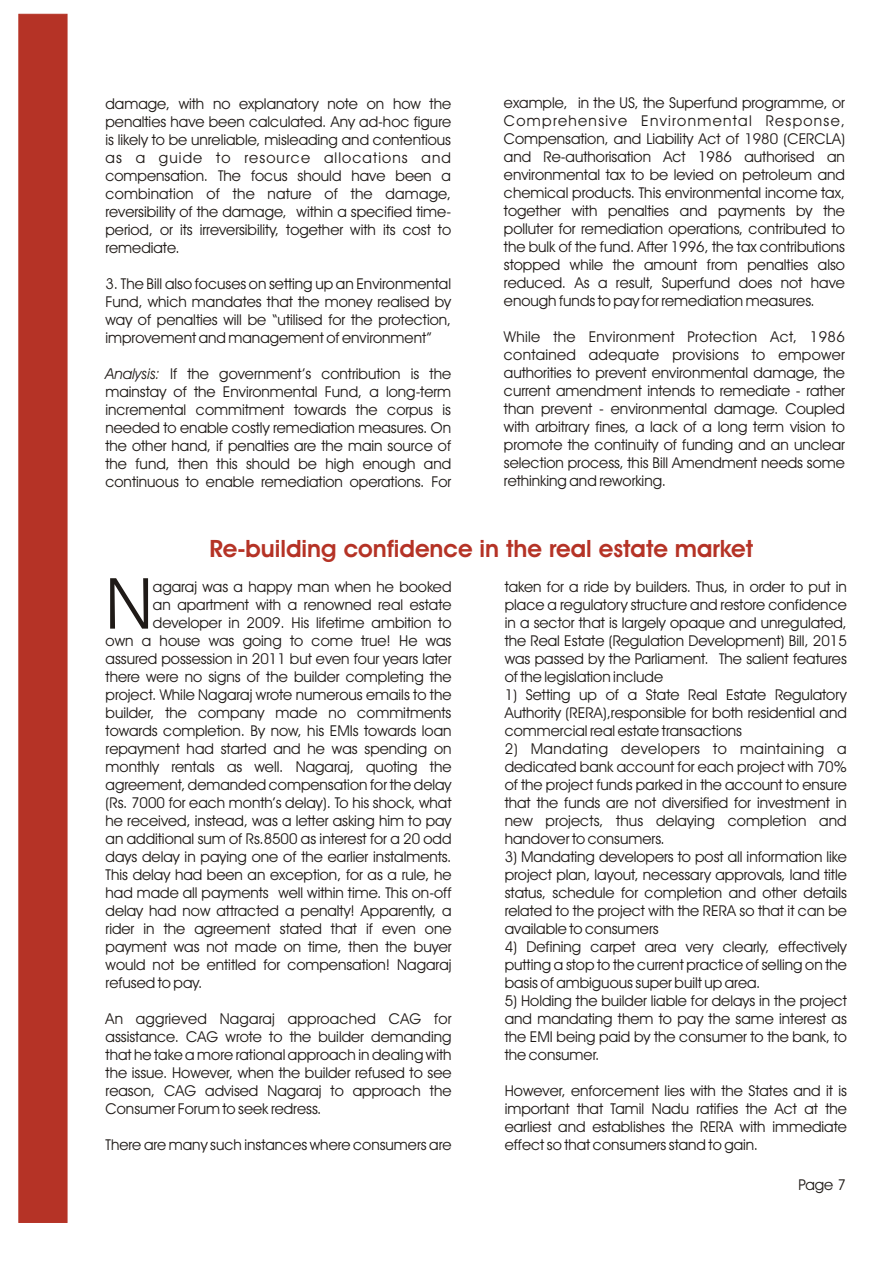
<style>
.page{position:relative;width:894px;height:1263px;background:#fff}
.page>*{position:absolute;margin:0;border:0;box-sizing:border-box;transform-origin:0 0}
.t1{font:70.95px "Avant Garde Bk BT";color:#1f1a17}
.t2{font:700 24px "Avant Garde Bk BT";color:#b53326}
.t3{font:15px/18px "Avant Garde Bk BT";color:#1f1a17;text-align:justify}
.s1{font-style:italic}
</style>
<div class="page">
<div style="left:19px;top:14px;width:48px;height:1209px;background:#b53326"></div>
<p class="t3" style="left:105px;top:96px;width:347px">damage, with no explanatory note on how the penalties have been calculated. Any ad-hoc figure is likely to be unreliable, misleading and contentious as a guide to resource allocations and compensation. The focus should have been a combination of the nature of the damage, reversibility of the damage, within a specified time&shy;period, or its irreversibility, together with its cost to remediate.</p>
<p class="t3" style="left:105px;top:276px;width:347px">3. The Bill also focuses on setting up an Environmental Fund, which mandates that the money realised by way of penalties will be “utilised for the protection, improvement and management of environment”</p>
<p class="t3" style="left:105px;top:366px;width:347px"><span class="s1">Analysis:</span> If the government’s contribution is the mainstay of the Environmental Fund, a long-term incremental commitment towards the corpus is needed to enable costly remediation measures. On the other hand, if penalties are the main source of the fund, then this should be high enough and continuous to enable remediation operations. For</p>
<p class="t3" style="left:504px;top:95px;width:343px">example, in the US, the Superfund programme, or Comprehensive Environmental Response, Compensation, and Liability Act of 1980 (CERCLA) and Re-authorisation Act 1986 authorised an environmental tax to be levied on petroleum and chemical products. This environmental income tax, together with penalties and payments by the polluter for remediation operations, contributed to the bulk of the fund. After 1996, the tax contributions stopped while the amount from penalties also reduced. As a result, Superfund does not have enough funds to pay for remediation measures.</p>
<p class="t3" style="left:504px;top:329px;width:342px">While the Environment Protection Act, 1986 contained adequate provisions to empower authorities to prevent environmental damage, the current amendment intends to remediate - rather than prevent - environmental damage. Coupled with arbitrary fines, a lack of a long term vision to promote the continuity of funding and an unclear selection process, this Bill Amendment needs some rethinking and reworking.</p>
<h2 class="t2" style="left:210px;top:539px;width:545px">Re-building confidence in the real estate market</h2>
<p class="t3" style="left:153px;top:580px;width:300px">agaraj was a happy man when he booked</p>
<h1 class="t1" style="left:106px;top:575px;width:49px">N</h1>
<p class="t3" style="left:505px;top:580px;width:344px">taken for a ride by builders. Thus, in order to put in place a regulatory structure and restore confidence in a sector that is largely opaque and unregulated, the Real Estate (Regulation Development) Bill, 2015 was passed by the Parliament. The salient features of the legislation include</p>
<p class="t3" style="left:505px;top:687px;width:344px">1) Setting up of a State Real Estate Regulatory Authority (RERA),responsible for both residential and commercial real estate transactions</p>
<p class="t3" style="left:505px;top:741px;width:344px">2) Mandating developers to maintaining a dedicated bank account for each project with 70% of the project funds parked in the account to ensure that the funds are not diversified for investment in new projects, thus delaying completion and handover to consumers.</p>
<p class="t3" style="left:505px;top:849px;width:344px">3) Mandating developers to post all information like project plan, layout, necessary approvals, land title status, schedule for completion and other details related to the project with the RERA so that it can be available to consumers</p>
<p class="t3" style="left:505px;top:939px;width:344px">4) Defining carpet area very clearly, effectively putting a stop to the current practice of selling on the basis of ambiguous super built up area.</p>
<p class="t3" style="left:505px;top:993px;width:344px">5) Holding the builder liable for delays in the project and mandating them to pay the same interest as the EMI being paid by the consumer to the bank, to the consumer.</p>
<p class="t3" style="left:505px;top:1083px;width:344px">However, enforcement lies with the States and it is important that Tamil Nadu ratifies the Act at the earliest and establishes the RERA with immediate effect so that consumers stand to gain.</p>
<p class="t3" style="left:153px;top:598px;width:300px">an apartment with a renowned real estate</p>
<p class="t3" style="left:153px;top:616px;width:300px">developer in 2009. His lifetime ambition to</p>
<p class="t3" style="left:106px;top:634px;width:347px">own a house was going to come true! He was</p>
<p class="t3" style="left:106px;top:651px;width:347px">assured possession in 2011 but even four years later</p>
<p class="t3" style="left:106px;top:669px;width:347px">there were no signs of the builder completing the</p>
<p class="t3" style="left:106px;top:687px;width:347px">project. While Nagaraj wrote numerous emails to the</p>
<p class="t3" style="left:106px;top:705px;width:347px">builder, the company made no commitments</p>
<p class="t3" style="left:106px;top:723px;width:347px">towards completion. By now, his EMIs towards loan</p>
<p class="t3" style="left:106px;top:741px;width:347px">repayment had started and he was spending on</p>
<p class="t3" style="left:106px;top:759px;width:347px">monthly rentals as well. Nagaraj, quoting the</p>
<p class="t3" style="left:106px;top:777px;width:347px">agreement, demanded compensation for the delay</p>
<p class="t3" style="left:106px;top:795px;width:347px">(Rs. 7000 for each month’s delay). To his shock, what</p>
<p class="t3" style="left:106px;top:813px;width:347px">he received, instead, was a letter asking him to pay</p>
<p class="t3" style="left:106px;top:831px;width:347px">an additional sum of Rs.8500 as interest for a 20 odd</p>
<p class="t3" style="left:106px;top:849px;width:347px">days delay in paying one of the earlier instalments.</p>
<p class="t3" style="left:106px;top:867px;width:347px">This delay had been an exception, for as a rule, he</p>
<p class="t3" style="left:106px;top:885px;width:347px">had made all payments well within time. This on-off</p>
<p class="t3" style="left:106px;top:903px;width:347px">delay had now attracted a penalty! Apparently, a</p>
<p class="t3" style="left:106px;top:921px;width:347px">rider in the agreement stated that if even one</p>
<p class="t3" style="left:106px;top:939px;width:347px">payment was not made on time, then the buyer</p>
<p class="t3" style="left:106px;top:957px;width:347px">would not be entitled for compensation! Nagaraj</p>
<p class="t3" style="left:106px;top:975px;width:98px">refused to pay.</p>
<p class="t3" style="left:106px;top:1011px;width:347px">An aggrieved Nagaraj approached CAG for assistance. CAG wrote to the builder demanding that he take a more rational approach in dealing with the issue. However, when the builder refused to see reason, CAG advised Nagaraj to approach the Consumer Forum to seek redress.</p>
<p class="t3" style="left:106px;top:1137px;width:347px">There are many such instances where consumers are</p>
<p class="t3" style="left:798px;top:1177px;width:49px">Page 7</p>
</div>
